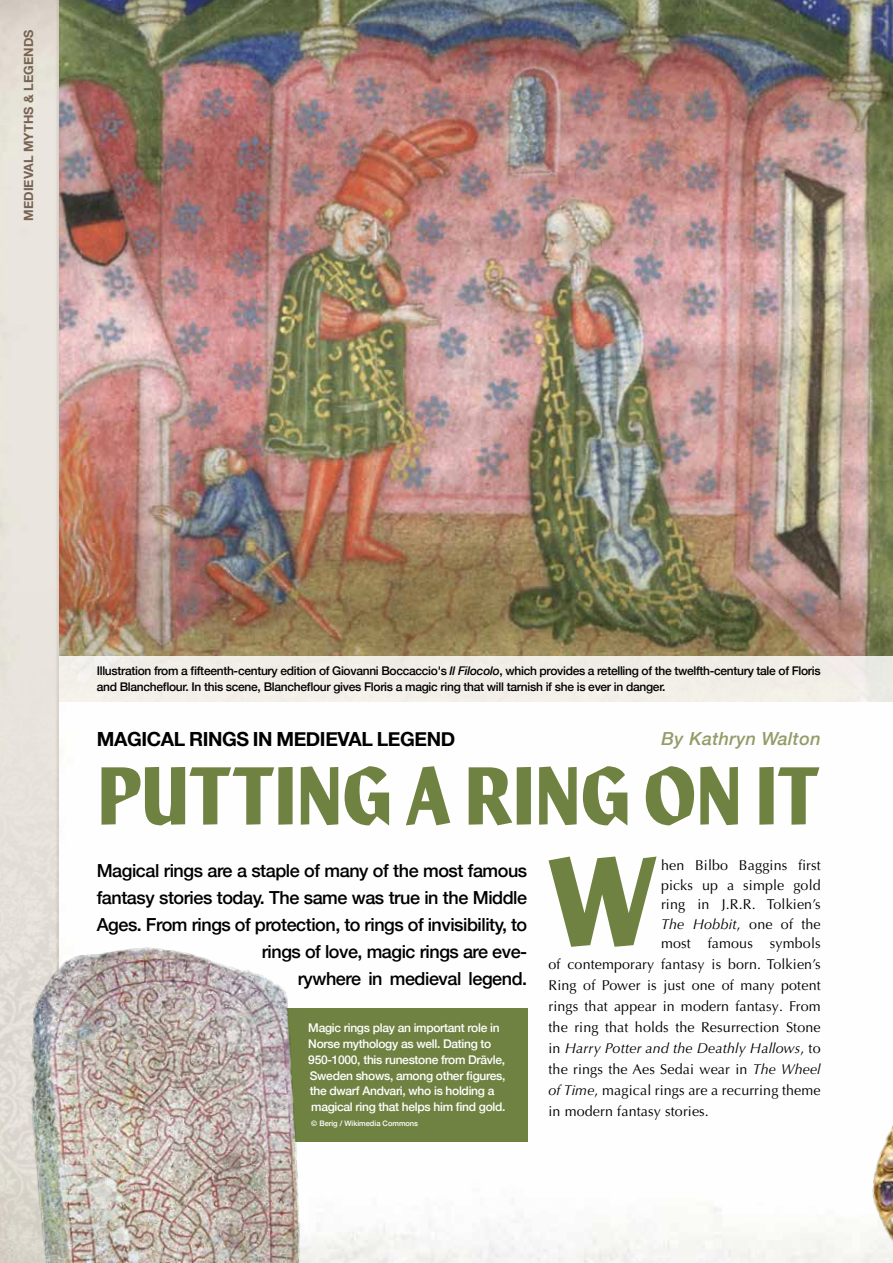
<style>
.page{position:relative;width:893px;height:1263px;background:#fff}
.page>*{position:absolute;margin:0;border:0;box-sizing:border-box;transform-origin:0 0}
.t1{font:500 condensed 119.1px "Manofa";color:#708242}
.t2{font:500 condensed 78px "Manofa";letter-spacing:-.02em;color:#708242}
.t3{font:700 19.5px "Helvetica Neue";letter-spacing:-.02em;color:#000}
.t4{font:500 18px/27px "Helvetica Neue";letter-spacing:-.025em;color:#000;text-align:right}
.t5{font:italic 500 18px "Helvetica Neue";letter-spacing:.02em;color:#949c6a}
.t6{font:14.25px/21px "Optima LT Pro";letter-spacing:.01em;color:#000;text-align:justify}
.t7{font:700 12.75px "Helvetica Neue";color:#796352}
.t8{font:500 12px/15.8px "Helvetica Neue";letter-spacing:-.025em;color:#000}
.t9{font:500 12px/15.8px "Helvetica Neue";letter-spacing:-.025em;color:#fff}
.t10{font:500 7.5px "Helvetica Neue";color:#fff}
.s1{font-style:italic}
</style>
<div class="page">
<svg style="left:0;top:0;width:55px;height:531px;background:#e7e3db"></svg>
<div style="left:276px;top:1008px;width:251px;height:134px;background:#708242"></div>
<img style="left:860px;top:1125px;width:33px;height:138px">
<img style="left:59px;top:0;width:834px;height:656px">
<img style="left:0;top:920px;width:339px;height:343px">
<div style="left:59px;top:656px;width:834px;height:46px;background:#f1eee7"></div>
<p class="t7" style="left:19px;top:221px;width:192px;rotate:-90deg">MEDIEVAL MYTHS &amp; LEGENDS</p>
<p class="t8" style="left:97px;top:662px;width:725px">Illustration from a fifteenth-century edition of Giovanni Boccaccio's <span class="s1">Il Filocolo</span>, which provides a retelling of the twelfth-century tale of Floris and Blancheflour. In this scene, Blancheflour gives Floris a magic ring that will tarnish if she is ever in danger.</p>
<h3 class="t3" style="left:97px;top:724px;width:360px">MAGICAL RINGS IN MEDIEVAL LEGEND</h3>
<p class="t5" style="left:662px;top:723px;width:161px">By Kathryn Walton</p>
<h2 class="t2" style="left:97px;top:729px;width:725px">PUTTING A RING ON IT</h2>
<h1 class="t1" style="left:546px;top:800px;width:114px">W</h1>
<p class="t6" style="left:661px;top:856px;width:161px;line-height:19.5px">hen Bilbo Baggins first picks up a simple gold ring in J.R.R. Tolkien’s <span class="s1">The Hobbit</span>, one of the most famous symbols</p>
<p class="t6" style="left:549px;top:954px;width:274px">of contemporary fantasy is born. Tolkien’s Ring of Power is just one of many potent rings that appear in modern fantasy. From the ring that holds the Resurrection Stone in <span class="s1">Harry Potter and the Deathly Hallows</span>, to the rings the Aes Sedai wear in <span class="s1">The Wheel of Time</span>, magical rings are a recurring theme in modern fantasy stories.</p>
<p class="t4" style="left:97px;top:856px;width:432px">Magical rings are a staple of many of the most famous fantasy stories today. The same was true in the Middle Ages. From rings of protection, to rings of invisibility, to rings of love, magic rings are eve-<br>rywhere in medieval legend.</p>
<p class="t9" style="left:308px;top:1019px;width:199px">Magic rings play an important role in Norse mythology as well. Dating to 950-1000, this runestone from Drävle, Sweden shows, among other figures, the dwarf Andvari, who is holding a magical ring that helps him find gold.</p>
<p class="t10" style="left:311px;top:1117px;width:108px">© Berig / Wikimedia Commons</p>
</div>
